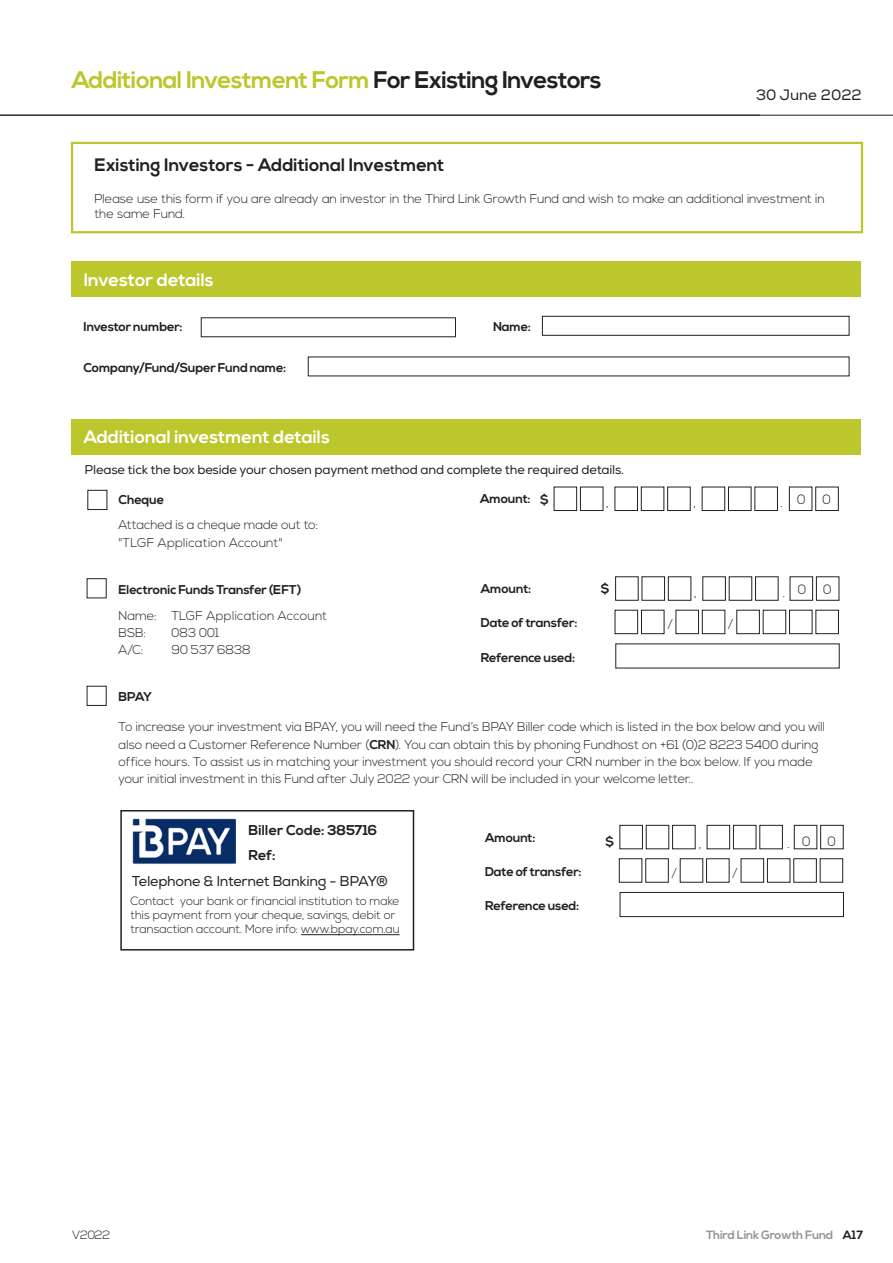
<style>
.page{position:relative;width:893px;height:1263px;background:#fff}
.page>*{position:absolute;margin:0;border:0;box-sizing:border-box;transform-origin:0 0}
.Sub_head_-_align_lef{font:700 24px "Nexa";letter-spacing:-.025em;color:#bcc72d}
.t1{font:700 18px "Nexa";color:#fff}
.Sub_head_-_align_lef-2{font:700 18px "Nexa";color:#231f20}
.t2{font:15px "Nexa";color:#231f20}
._02_Body_text{font:14.25px "Nexa";letter-spacing:-.02em;color:#231f20}
._02_Body_text-2{font:700 14.25px "Nexa";letter-spacing:.01em;color:#231f20}
.Body_Copy_-_VW{font:300 13.5px "Nexa";color:#231f20}
._02_Body_text-3{font:300 13.5px "Nexa";color:#231f20}
._02_Body_text-4{font:300 12.75px/17.2px "Nexa";letter-spacing:-.005em;color:#231f20}
._02_Body_text-5{font:700 12.75px "Nexa";letter-spacing:-.015em;color:#231f20}
.Definitions_bullets{font:300 12.75px/15.3px "Nexa";letter-spacing:-.01em;color:#231f20}
._02_Body_text-6{font:12.75px "Nexa";letter-spacing:-.015em;color:#231f20}
.Sub_sub_heads_1_1__1{font:700 12.75px "Nexa";letter-spacing:-.015em;color:#231f20}
._02_Body_text-7{font:300 12px/14.4px "Nexa";letter-spacing:-.01em;color:#231f20}
.t3{font:700 12px "Nexa";letter-spacing:-.02em;color:#949699}
.s1{color:#231f20}
.s2{font-weight:700}
</style>
<div class="page">
<hr style="left:0;top:115px;width:893px;height:1px;background:#231f20">
<div style="left:71px;top:142px;width:792px;height:91px;border:2px solid #bcc72d"></div>
<div style="left:542px;top:316px;width:307px;height:20px;border:1px solid #231f20"></div>
<hr style="left:301px;top:934px;width:99px;height:1px;background:#231f20">
<div style="left:87px;top:490px;width:20px;height:20px;border:1px solid #231f20"></div>
<div style="left:554px;top:487px;width:23px;height:24px;border:1px solid #231f20"></div>
<div style="left:580px;top:487px;width:23px;height:24px;border:1px solid #231f20"></div>
<div style="left:614px;top:487px;width:24px;height:24px;border:1px solid #231f20"></div>
<div style="left:641px;top:487px;width:23px;height:24px;border:1px solid #231f20"></div>
<div style="left:667px;top:487px;width:24px;height:24px;border:1px solid #231f20"></div>
<div style="left:789px;top:487px;width:23px;height:24px;border:1px solid #231f20"></div>
<div style="left:815px;top:487px;width:24px;height:24px;border:1px solid #231f20"></div>
<div style="left:702px;top:487px;width:23px;height:24px;border:1px solid #231f20"></div>
<div style="left:728px;top:487px;width:23px;height:24px;border:1px solid #231f20"></div>
<div style="left:754px;top:487px;width:24px;height:24px;border:1px solid #231f20"></div>
<div style="left:676px;top:610px;width:23px;height:24px;border:1px solid #231f20"></div>
<div style="left:702px;top:610px;width:23px;height:24px;border:1px solid #231f20"></div>
<div style="left:641px;top:610px;width:23px;height:24px;border:1px solid #231f20"></div>
<div style="left:615px;top:610px;width:23px;height:24px;border:1px solid #231f20"></div>
<div style="left:736px;top:610px;width:24px;height:24px;border:1px solid #231f20"></div>
<div style="left:763px;top:610px;width:23px;height:24px;border:1px solid #231f20"></div>
<div style="left:789px;top:610px;width:23px;height:24px;border:1px solid #231f20"></div>
<div style="left:815px;top:610px;width:24px;height:24px;border:1px solid #231f20"></div>
<div style="left:615px;top:576px;width:24px;height:25px;border:1px solid #231f20"></div>
<div style="left:642px;top:576px;width:23px;height:25px;border:1px solid #231f20"></div>
<div style="left:668px;top:576px;width:23px;height:25px;border:1px solid #231f20"></div>
<div style="left:790px;top:576px;width:23px;height:25px;border:1px solid #231f20"></div>
<div style="left:816px;top:576px;width:23px;height:25px;border:1px solid #231f20"></div>
<div style="left:702px;top:576px;width:24px;height:25px;border:1px solid #231f20"></div>
<div style="left:729px;top:576px;width:23px;height:25px;border:1px solid #231f20"></div>
<div style="left:755px;top:576px;width:23px;height:25px;border:1px solid #231f20"></div>
<div style="left:120px;top:810px;width:294px;height:140px;border:2px solid #231f20"></div>
<img style="left:132px;top:818px;width:103px;height:46px">
<div style="left:680px;top:858px;width:23px;height:25px;border:1px solid #231f20"></div>
<div style="left:706px;top:858px;width:23px;height:25px;border:1px solid #231f20"></div>
<div style="left:645px;top:858px;width:24px;height:25px;border:1px solid #231f20"></div>
<div style="left:619px;top:858px;width:23px;height:25px;border:1px solid #231f20"></div>
<div style="left:741px;top:858px;width:23px;height:25px;border:1px solid #231f20"></div>
<div style="left:767px;top:858px;width:23px;height:25px;border:1px solid #231f20"></div>
<div style="left:793px;top:858px;width:24px;height:25px;border:1px solid #231f20"></div>
<div style="left:820px;top:858px;width:23px;height:25px;border:1px solid #231f20"></div>
<div style="left:620px;top:892px;width:224px;height:25px;border:1px solid #231f20"></div>
<div style="left:619px;top:825px;width:24px;height:24px;border:1px solid #231f20"></div>
<div style="left:672px;top:825px;width:23px;height:24px;border:1px solid #231f20"></div>
<div style="left:794px;top:825px;width:23px;height:24px;border:1px solid #231f20"></div>
<div style="left:820px;top:825px;width:24px;height:24px;border:1px solid #231f20"></div>
<div style="left:707px;top:825px;width:23px;height:24px;border:1px solid #231f20"></div>
<div style="left:733px;top:825px;width:23px;height:24px;border:1px solid #231f20"></div>
<div style="left:759px;top:825px;width:24px;height:24px;border:1px solid #231f20"></div>
<div style="left:71px;top:262px;width:790px;height:35px;background:#bcc72d"></div>
<div style="left:71px;top:419px;width:790px;height:35px;background:#bcc72d"></div>
<p class="Sub_head_-_align_lef" style="left:72px;top:66px;width:532px">Additional Investment Form <span class="s1">For Existing Investors</span></p>
<p class="t2" style="left:756px;top:86px;width:107px">30 June 2022</p>
<p class="Sub_head_-_align_lef-2" style="left:94px;top:154px;width:351px">Existing Investors - Additional Investment</p>
<p class="Definitions_bullets" style="left:94px;top:191px;width:732px">Please use this form if you are already an investor in the Third Link Growth Fund and wish to make an additional investment in the same Fund.</p>
<p class="t1" style="left:84px;top:270px;width:131px">Investor details</p>
<p class="Sub_sub_heads_1_1__1" style="left:84px;top:319px;width:101px">Investor number:</p>
<p class="Sub_sub_heads_1_1__1" style="left:493px;top:319px;width:39px">Name:</p>
<p class="Sub_sub_heads_1_1__1" style="left:84px;top:360px;width:204px">Company/Fund/Super Fund name:</p>
<p class="t1" style="left:84px;top:427px;width:248px">Additional investment details</p>
<p class="_02_Body_text-6" style="left:85px;top:462px;width:541px">Please tick the box beside your chosen payment method and complete the required details.</p>
<p class="_02_Body_text-5" style="left:119px;top:492px;width:47px">Cheque</p>
<p class="_02_Body_text-4" style="left:119px;top:517px;width:201px">Attached is a cheque made out to: "TLGF Application Account"</p>
<p class="_02_Body_text-5" style="left:119px;top:582px;width:184px">Electronic Funds Transfer (EFT)</p>
<p class="_02_Body_text-4" style="left:119px;top:607px;width:210px">Name: TLGF Application Account<br>BSB:</p>
<p class="_02_Body_text-3" style="left:797px;top:492px;width:10px">0</p>
<p class="_02_Body_text-3" style="left:822px;top:492px;width:10px">0</p>
<p class="_02_Body_text-5" style="left:540px;top:492px;width:11px">$</p>
<p class="_02_Body_text-5" style="left:480px;top:492px;width:52px">Amount:</p>
<p class="Body_Copy_-_VW" style="left:606px;top:495px;width:4px">,</p>
<p class="Body_Copy_-_VW" style="left:693px;top:495px;width:4px">,</p>
<p class="Body_Copy_-_VW" style="left:781px;top:495px;width:4px">.</p>
<p class="_02_Body_text-3" style="left:798px;top:581px;width:10px">0</p>
<p class="_02_Body_text-3" style="left:823px;top:581px;width:10px">0</p>
<p class="_02_Body_text-5" style="left:601px;top:582px;width:11px">$</p>
<p class="_02_Body_text-5" style="left:481px;top:581px;width:52px">Amount:</p>
<p class="_02_Body_text-5" style="left:481px;top:616px;width:98px">Date of transfer:</p>
<p class="_02_Body_text-5" style="left:481px;top:650px;width:96px">Reference used:</p>
<p class="Body_Copy_-_VW" style="left:694px;top:584px;width:4px">,</p>
<p class="Body_Copy_-_VW" style="left:783px;top:584px;width:4px">.</p>
<p class="_02_Body_text-7" style="left:668px;top:617px;width:7px">/</p>
<p class="_02_Body_text-7" style="left:728px;top:617px;width:7px">/</p>
<p class="_02_Body_text-4" style="left:171px;top:624px;width:50px">083 001</p>
<p class="_02_Body_text-4" style="left:119px;top:642px;width:27px">A/C:</p>
<p class="_02_Body_text-4" style="left:171px;top:642px;width:81px">90 537 6838</p>
<p class="_02_Body_text-5" style="left:119px;top:690px;width:35px">BPAY</p>
<p class="_02_Body_text-4" style="left:119px;top:719px;width:708px">To increase your investment via BPAY, you will need the Fund’s BPAY Biller code which is listed in the box below and you will also need a Customer Reference Number (<span class="s2">CRN</span>). You can obtain this by phoning Fundhost on +61 (0)2 8223 5400 during office hours. To assist us in matching your investment you should record your CRN number in the box below. If you made your initial investment in this Fund after July 2022 your CRN will be included in your welcome letter..</p>
<p class="_02_Body_text-2" style="left:248px;top:821px;width:130px">Biller Code: 385716</p>
<p class="_02_Body_text-2" style="left:248px;top:847px;width:29px">Ref:</p>
<p class="_02_Body_text" style="left:132px;top:872px;width:258px">Telephone &amp; Internet Banking - BPAY®</p>
<p class="_02_Body_text-7" style="left:131px;top:894px;width:271px">Contact your bank or financial institution to make this payment from your cheque, savings, debit or transaction account. More info: www.bpay.com.au</p>
<p class="_02_Body_text-5" style="left:485px;top:830px;width:52px">Amount:</p>
<p class="_02_Body_text-5" style="left:485px;top:864px;width:98px">Date of transfer:</p>
<p class="_02_Body_text-5" style="left:485px;top:898px;width:96px">Reference used:</p>
<p class="_02_Body_text-3" style="left:802px;top:833px;width:10px">0</p>
<p class="_02_Body_text-3" style="left:827px;top:833px;width:10px">0</p>
<p class="_02_Body_text-5" style="left:605px;top:834px;width:11px">$</p>
<p class="Body_Copy_-_VW" style="left:699px;top:836px;width:4px">,</p>
<p class="Body_Copy_-_VW" style="left:787px;top:836px;width:4px">.</p>
<p class="_02_Body_text-7" style="left:672px;top:866px;width:7px">/</p>
<p class="_02_Body_text-7" style="left:732px;top:866px;width:7px">/</p>
<p class="_02_Body_text-7" style="left:72px;top:1228px;width:40px">V2022</p>
<p class="t3" style="left:706px;top:1228px;width:159px">Third Link Growth Fund <span class="s1">A17</span></p>
</div>
